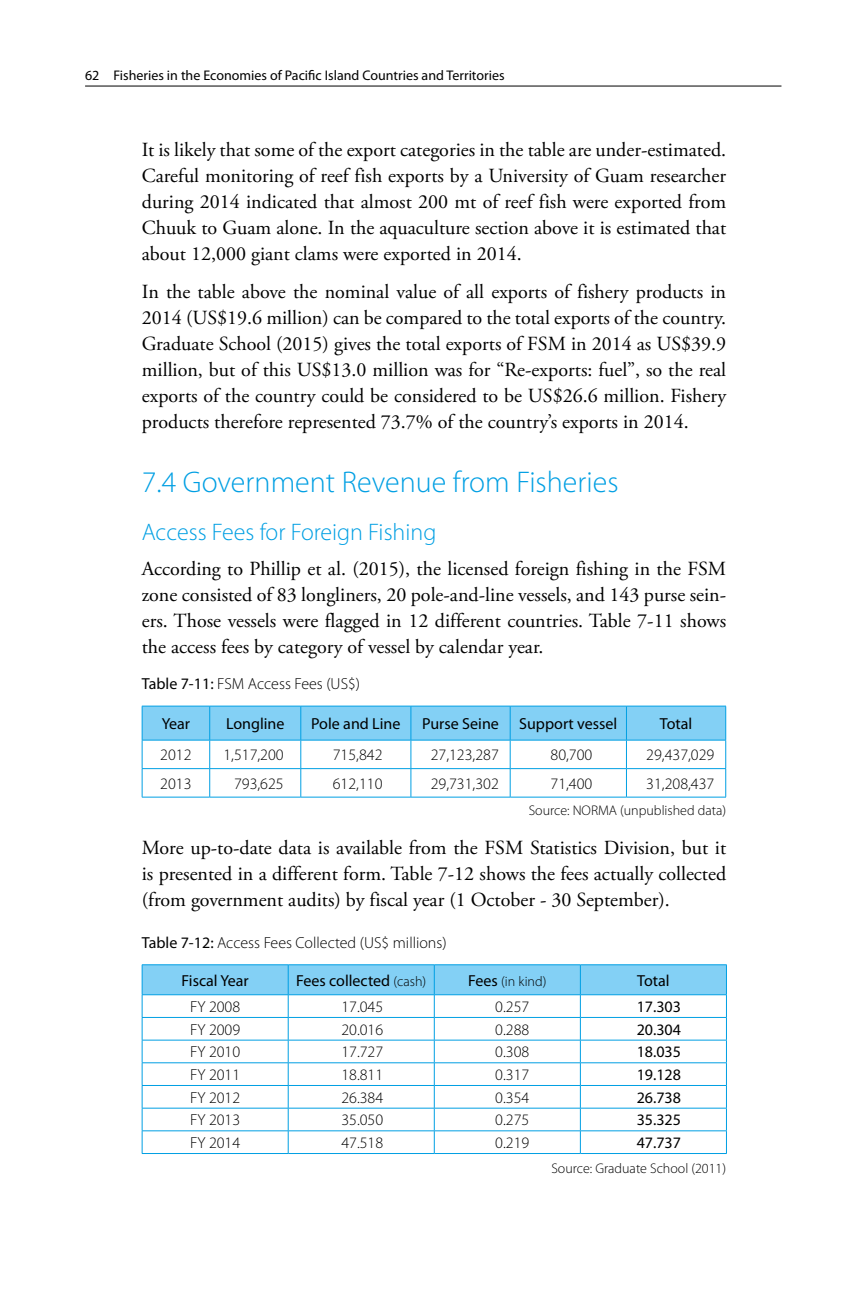
<style>
.page{position:relative;width:868px;height:1304px;background:#fff}
.page>*{position:absolute;margin:0;border:0;box-sizing:border-box;transform-origin:0 0}
.t1{font:300 30px "Myriad Pro";color:#009fe3}
.t2{font:300 24px "Myriad Pro";color:#009fe3}
.t3{font:20px/26px "Adobe Garamond Pro";color:#000;text-align:justify}
.t4{font:300 16px "Myriad Pro";color:#000}
.t5{font:16px "Myriad Pro";color:#000}
.t6{font:300 14px "Myriad Pro";color:#000}
.t7{font:14px "Myriad Pro";color:#000}
.s1{font-weight:400}
.s2{font-weight:300;font-size:14px}
.s3{font-weight:400;font-size:16px}
</style>
<div class="page">
<hr style="left:85px;top:86px;width:696px;height:1px;background:#000">
<svg style="left:142px;top:707px;width:584px;height:90px"></svg>
<hr style="left:142px;top:797px;width:68px;height:1px;background:#009fe3">
<hr style="left:210px;top:797px;width:91px;height:1px;background:#009fe3">
<hr style="left:301px;top:797px;width:110px;height:1px;background:#009fe3">
<hr style="left:411px;top:797px;width:99px;height:1px;background:#009fe3">
<hr style="left:510px;top:797px;width:116px;height:1px;background:#009fe3">
<hr style="left:626px;top:797px;width:100px;height:1px;background:#009fe3">
<hr style="left:142px;top:706px;width:68px;height:1px;background:#009fe3">
<hr style="left:142px;top:706px;width:1px;height:34px;background:#009fe3">
<hr style="left:210px;top:706px;width:91px;height:1px;background:#009fe3">
<hr style="left:301px;top:706px;width:110px;height:1px;background:#009fe3">
<hr style="left:411px;top:706px;width:99px;height:1px;background:#009fe3">
<hr style="left:510px;top:706px;width:116px;height:1px;background:#009fe3">
<hr style="left:626px;top:706px;width:100px;height:1px;background:#009fe3">
<hr style="left:725px;top:706px;width:1px;height:34px;background:#009fe3">
<hr style="left:142px;top:740px;width:68px;height:1px;background:#009fe3">
<hr style="left:210px;top:740px;width:91px;height:1px;background:#009fe3">
<hr style="left:301px;top:740px;width:110px;height:1px;background:#009fe3">
<hr style="left:411px;top:740px;width:99px;height:1px;background:#009fe3">
<hr style="left:510px;top:740px;width:116px;height:1px;background:#009fe3">
<hr style="left:626px;top:740px;width:100px;height:1px;background:#009fe3">
<hr style="left:142px;top:1153px;width:146px;height:1px;background:#009fe3">
<hr style="left:288px;top:1153px;width:146px;height:1px;background:#009fe3">
<hr style="left:434px;top:1153px;width:146px;height:1px;background:#009fe3">
<hr style="left:580px;top:1153px;width:146px;height:1px;background:#009fe3">
<hr style="left:142px;top:964px;width:146px;height:1px;background:#009fe3">
<hr style="left:288px;top:964px;width:146px;height:1px;background:#009fe3">
<hr style="left:434px;top:964px;width:146px;height:1px;background:#009fe3">
<hr style="left:580px;top:964px;width:146px;height:1px;background:#009fe3">
<svg style="left:142px;top:965px;width:585px;height:188px"></svg>
<hr style="left:142px;top:994px;width:146px;height:1px;background:#009fe3">
<hr style="left:288px;top:994px;width:146px;height:1px;background:#009fe3">
<hr style="left:434px;top:994px;width:146px;height:1px;background:#009fe3">
<hr style="left:580px;top:994px;width:146px;height:1px;background:#009fe3">
<p class="t7" style="left:85px;top:67px;width:421px">62 Fisheries in the Economies of Pacific Island Countries and Territories</p>
<p class="t3" style="left:142px;top:138px;width:586px">It is likely that some of the export categories in the table are under-estimated.<br>Careful monitoring of reef fish exports by a University of Guam researcher during 2014 indicated that almost 200 mt of reef fish were exported from Chuuk to Guam alone. In the aquaculture section above it is estimated that about 12,000 giant clams were exported in 2014.</p>
<p class="t3" style="left:142px;top:279px;width:586px">In the table above the nominal value of all exports of fishery products in 2014 (US$19.6 million) can be compared to the total exports of the country.<br>Graduate School (2015) gives the total exports of FSM in 2014 as US$39.9 million, but of this US$13.0 million was for “Re-exports: fuel”, so the real exports of the country could be considered to be US$26.6 million. Fishery products therefore represented 73.7% of the country’s exports in 2014.</p>
<h1 class="t1" style="left:142px;top:464px;width:478px">7.4 Government Revenue from Fisheries</h1>
<p class="t2" style="left:142px;top:518px;width:296px">Access Fees for Foreign Fishing</p>
<p class="t3" style="left:142px;top:556px;width:585px">According to Phillip et al. (2015), the licensed foreign fishing in the FSM zone consisted of 83 longliners, 20 pole-and-line vessels, and 143 purse sein&shy;ers. Those vessels were flagged in 12 different countries. Table 7-11 shows the access fees by category of vessel by calendar year.</p>
<p class="t4" style="left:142px;top:674px;width:220px"><span class="s1">Table 7-11:</span> FSM Access Fees (US$)</p>
<p class="t5" style="left:162px;top:714px;width:30px">Year</p>
<p class="t5" style="left:226px;top:714px;width:60px">Longline</p>
<p class="t5" style="left:311px;top:714px;width:91px">Pole and Line</p>
<p class="t5" style="left:422px;top:714px;width:78px">Purse Seine</p>
<p class="t5" style="left:519px;top:714px;width:100px">Support vessel</p>
<p class="t5" style="left:659px;top:714px;width:34px">Total</p>
<p class="t4" style="left:160px;top:745px;width:33px">2012</p>
<p class="t4" style="left:223px;top:745px;width:62px">1,517,200</p>
<p class="t4" style="left:333px;top:745px;width:51px">715,842</p>
<p class="t4" style="left:430px;top:745px;width:70px">27,123,287</p>
<p class="t4" style="left:550px;top:745px;width:43px">80,700</p>
<p class="t4" style="left:646px;top:745px;width:70px">29,437,029</p>
<p class="t4" style="left:160px;top:774px;width:33px">2013</p>
<p class="t4" style="left:234px;top:774px;width:51px">793,625</p>
<p class="t4" style="left:333px;top:774px;width:51px">612,110</p>
<p class="t4" style="left:430px;top:774px;width:70px">29,731,302</p>
<p class="t4" style="left:550px;top:774px;width:43px">71,400</p>
<p class="t4" style="left:646px;top:774px;width:70px">31,208,437</p>
<p class="t6" style="left:528px;top:802px;width:199px">Source: NORMA (unpublished data)</p>
<p class="t3" style="left:142px;top:835px;width:586px">More up-to-date data is available from the FSM Statistics Division, but it is presented in a different form. Table 7-12 shows the fees actually collected (from government audits) by fiscal year (1 October - 30 September).</p>
<p class="t4" style="left:142px;top:933px;width:306px"><span class="s1">Table 7-12:</span> Access Fees Collected (US$ millions)</p>
<p class="t5" style="left:181px;top:971px;width:69px">Fiscal Year</p>
<p class="t5" style="left:296px;top:971px;width:131px">Fees collected <span class="s2">(cash)</span></p>
<p class="t6" style="left:468px;top:973px;width:80px"><span class="s3">Fees</span> (in kind)</p>
<p class="t5" style="left:637px;top:971px;width:34px">Total</p>
<p class="t4" style="left:190px;top:997px;width:52px">FY 2008</p>
<p class="t4" style="left:341px;top:997px;width:43px">17.045</p>
<p class="t4" style="left:495px;top:997px;width:36px">0.257</p>
<p class="t5" style="left:636px;top:997px;width:46px">17.303</p>
<p class="t4" style="left:190px;top:1020px;width:52px">FY 2009</p>
<p class="t4" style="left:341px;top:1020px;width:43px">20.016</p>
<p class="t4" style="left:495px;top:1020px;width:36px">0.288</p>
<p class="t5" style="left:636px;top:1019px;width:46px">20.304</p>
<p class="t4" style="left:190px;top:1042px;width:52px">FY 2010</p>
<p class="t4" style="left:341px;top:1042px;width:43px">17.727</p>
<p class="t4" style="left:495px;top:1042px;width:36px">0.308</p>
<p class="t5" style="left:636px;top:1042px;width:46px">18.035</p>
<p class="t4" style="left:190px;top:1065px;width:52px">FY 2011</p>
<p class="t4" style="left:341px;top:1065px;width:43px">18.811</p>
<p class="t4" style="left:495px;top:1065px;width:36px">0.317</p>
<p class="t5" style="left:636px;top:1065px;width:46px">19.128</p>
<p class="t4" style="left:190px;top:1088px;width:52px">FY 2012</p>
<p class="t4" style="left:341px;top:1088px;width:43px">26.384</p>
<p class="t4" style="left:495px;top:1088px;width:36px">0.354</p>
<p class="t5" style="left:636px;top:1088px;width:46px">26.738</p>
<p class="t4" style="left:190px;top:1110px;width:52px">FY 2013</p>
<p class="t4" style="left:341px;top:1110px;width:43px">35.050</p>
<p class="t4" style="left:495px;top:1110px;width:36px">0.275</p>
<p class="t5" style="left:636px;top:1110px;width:46px">35.325</p>
<p class="t4" style="left:190px;top:1133px;width:52px">FY 2014</p>
<p class="t4" style="left:341px;top:1133px;width:43px">47.518</p>
<p class="t4" style="left:495px;top:1133px;width:36px">0.219</p>
<p class="t5" style="left:636px;top:1133px;width:46px">47.737</p>
<p class="t6" style="left:551px;top:1160px;width:176px">Source: Graduate School (2011)</p>
</div>
